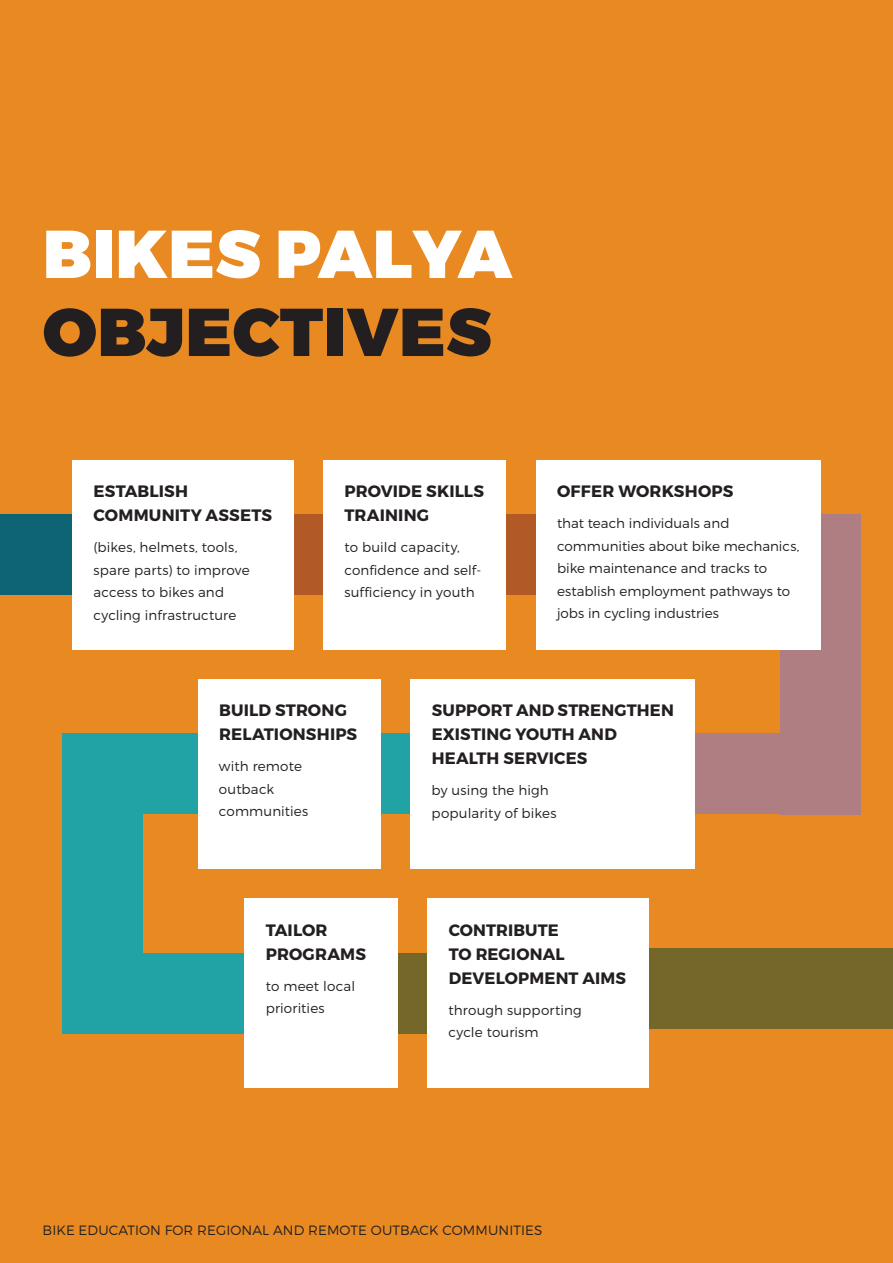
<style>
.page{position:relative;width:893px;height:1263px;background:#e88922}
.page>*{position:absolute;margin:0;border:0;box-sizing:border-box;transform-origin:0 0}
.t1{font:900 67.5px "Montserrat";letter-spacing:.01em;color:#fff}
.t2{font:900 67.5px "Montserrat";letter-spacing:.01em;color:#231f20}
.t3{font:700 16.5px/24px "Montserrat";letter-spacing:.01em;color:#231f20}
.t4{font:300 13.5px/22.5px "Montserrat";letter-spacing:.01em;color:#231f20}
</style>
<div class="page">
<div style="left:113px;top:733px;width:418px;height:81px;background:#21a2a5"></div>
<div style="left:248px;top:953px;width:291px;height:81px;background:#756629"></div>
<div style="left:518px;top:733px;width:281px;height:81px;background:#ae7e83"></div>
<div style="left:780px;top:514px;width:81px;height:300px;background:#ae7e83"></div>
<div style="left:0;top:514px;width:225px;height:81px;background:#0e6473"></div>
<div style="left:193px;top:514px;width:458px;height:81px;background:#b25a26"></div>
<div style="left:62px;top:733px;width:80px;height:301px;background:#21a2a5"></div>
<div style="left:65px;top:953px;width:279px;height:81px;background:#21a2a5"></div>
<div style="left:627px;top:948px;width:266px;height:81px;background:#756629"></div>
<div style="left:72px;top:460px;width:221px;height:189px;background:#fff"></div>
<div style="left:536px;top:460px;width:285px;height:189px;background:#fff"></div>
<div style="left:323px;top:460px;width:183px;height:189px;background:#fff"></div>
<div style="left:198px;top:679px;width:183px;height:190px;background:#fff"></div>
<div style="left:410px;top:679px;width:285px;height:190px;background:#fff"></div>
<div style="left:244px;top:898px;width:154px;height:190px;background:#fff"></div>
<div style="left:427px;top:898px;width:221px;height:190px;background:#fff"></div>
<h1 class="t1" style="left:43px;top:212px;width:471px">BIKES PALYA</h1>
<h1 class="t2" style="left:43px;top:290px;width:450px">OBJECTIVES</h1>
<p class="t3" style="left:94px;top:479px;width:180px">ESTABLISH<br>COMMUNITY ASSETS</p>
<p class="t4" style="left:94px;top:536px;width:158px">(bikes, helmets, tools, spare parts) to improve access to bikes and cycling infrastructure</p>
<p class="t3" style="left:344px;top:479px;width:141px">PROVIDE SKILLS<br>TRAINING</p>
<p class="t4" style="left:344px;top:536px;width:138px">to build capacity, confidence and self&shy;sufficiency in youth</p>
<p class="t3" style="left:557px;top:479px;width:178px">OFFER WORKSHOPS</p>
<p class="t4" style="left:557px;top:512px;width:244px">that teach individuals and communities about bike mechanics, bike maintenance and tracks to establish employment pathways to jobs in cycling industries</p>
<p class="t3" style="left:219px;top:699px;width:140px">BUILD STRONG<br>RELATIONSHIPS</p>
<p class="t4" style="left:219px;top:755px;width:91px">with remote outback communities</p>
<p class="t3" style="left:266px;top:918px;width:102px">TAILOR<br>PROGRAMS</p>
<p class="t4" style="left:266px;top:974px;width:91px">to meet local priorities</p>
<p class="t3" style="left:432px;top:699px;width:244px">SUPPORT AND STRENGTHEN<br>EXISTING YOUTH AND<br>HEALTH SERVICES</p>
<p class="t4" style="left:432px;top:779px;width:126px">by using the high popularity of bikes</p>
<p class="t3" style="left:449px;top:918px;width:179px">CONTRIBUTE<br>TO REGIONAL<br>DEVELOPMENT AIMS</p>
<p class="t4" style="left:449px;top:998px;width:135px">through supporting cycle tourism</p>
<p class="t4" style="left:43px;top:1218px;width:501px">BIKE EDUCATION FOR REGIONAL AND REMOTE OUTBACK COMMUNITIES</p>
</div>
